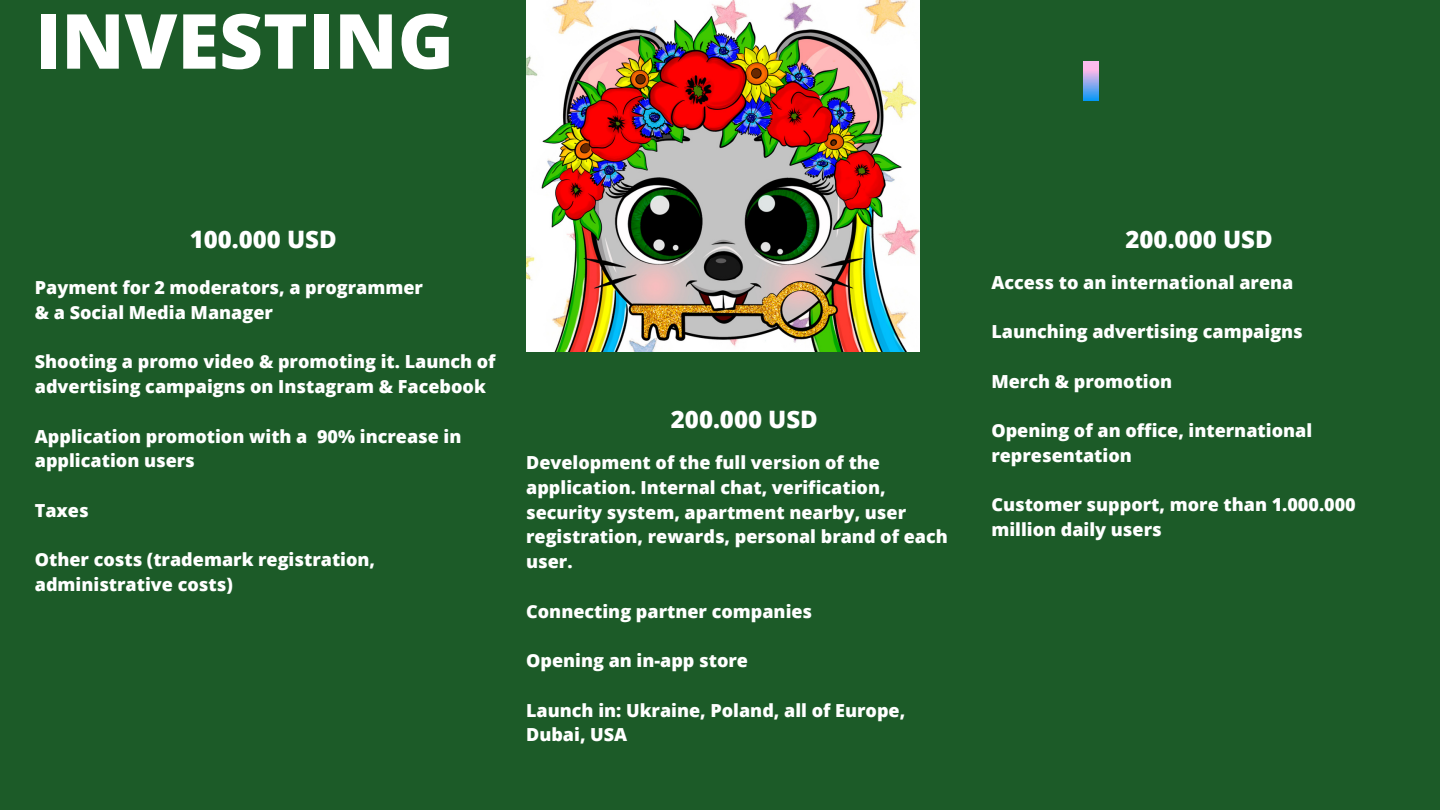
<style>
.page{position:relative;width:1440px;height:810px;background:#1c5b28}
.page>*{position:absolute;margin:0;border:0;box-sizing:border-box;transform-origin:0 0}
.t1{font:800 76px "Open Sans";color:#fff}
.t2{font:800 24px "Open Sans";color:#fff}
.t3{font:800 18px/24.8px "Open Sans";color:#fff}
</style>
<div class="page">
<img style="left:526px;top:0;width:394px;height:352px">
<svg style="left:1083px;top:61px;width:15px;height:40px"></svg>
<h1 class="t1" style="left:35px;top:-12px;width:421px">INVESTING</h1>
<h2 class="t2" style="left:190px;top:222px;width:148px">100.000 USD</h2>
<p class="t3" style="left:35px;top:275px;width:390px">Payment for 2 moderators, a programmer &amp; a Social Media Manager</p>
<p class="t3" style="left:35px;top:349px;width:462px">Shooting a promo video &amp; promoting it. Launch of advertising campaigns on Instagram &amp; Facebook</p>
<p class="t3" style="left:35px;top:423px;width:428px">Application promotion with a 90% increase in application users</p>
<p class="t3" style="left:35px;top:497px;width:55px">Taxes</p>
<p class="t3" style="left:35px;top:547px;width:342px">Other costs (trademark registration, administrative costs)</p>
<h2 class="t2" style="left:671px;top:402px;width:148px">200.000 USD</h2>
<p class="t3" style="left:526px;top:450px;width:423px">Development of the full version of the application. Internal chat, verification, security system, apartment nearby, user registration, rewards, personal brand of each user.</p>
<p class="t3" style="left:526px;top:598px;width:288px">Connecting partner companies</p>
<p class="t3" style="left:526px;top:648px;width:223px">Opening an in-app store</p>
<p class="t3" style="left:526px;top:697px;width:381px">Launch in: Ukraine, Poland, all of Europe,<br>Dubai, USA</p>
<h2 class="t2" style="left:1125px;top:222px;width:149px">200.000 USD</h2>
<p class="t3" style="left:991px;top:269px;width:304px">Access to an international arena</p>
<p class="t3" style="left:991px;top:319px;width:313px">Launching advertising campaigns</p>
<p class="t3" style="left:991px;top:368px;width:182px">Merch &amp; promotion</p>
<p class="t3" style="left:991px;top:418px;width:322px">Opening of an office, international representation</p>
<p class="t3" style="left:991px;top:492px;width:366px">Customer support, more than 1.000.000 million daily users</p>
</div>
